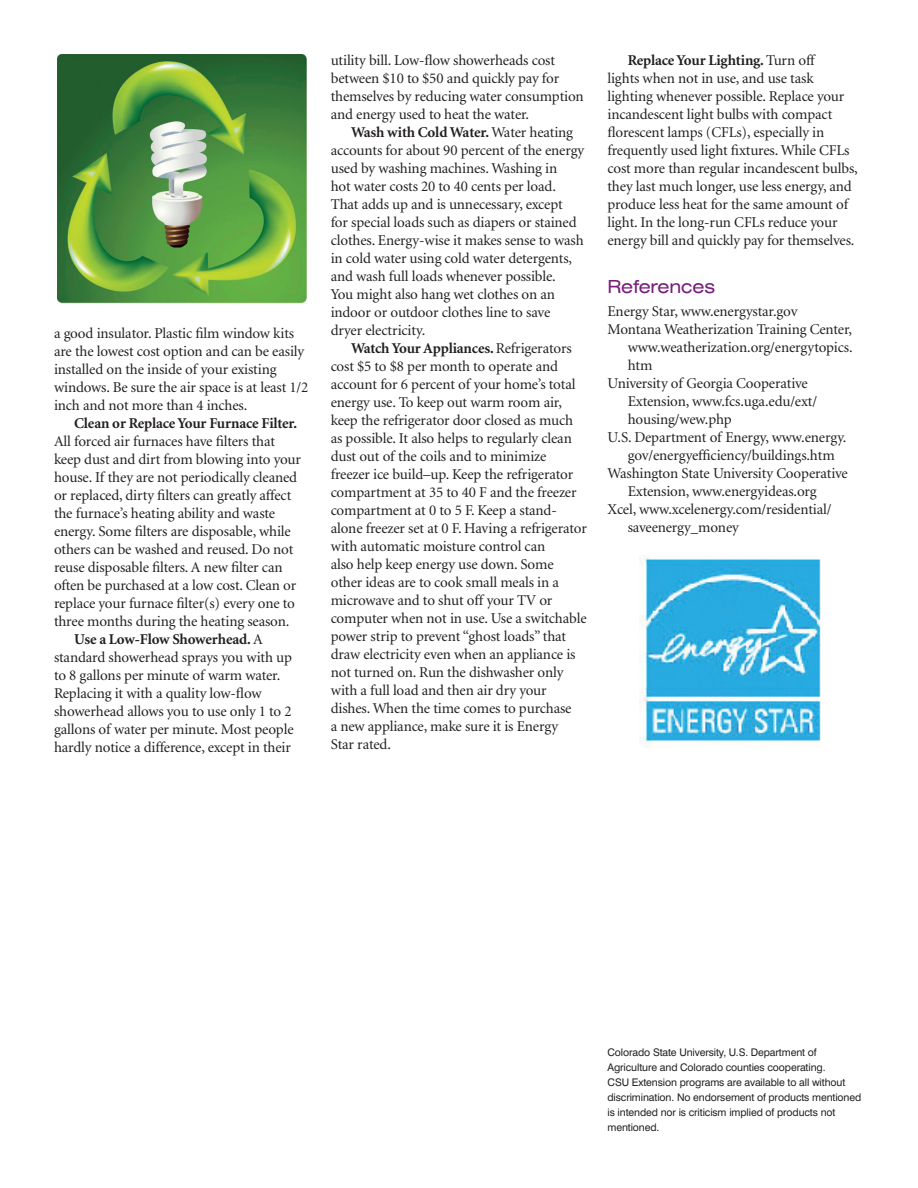
<style>
.page{position:relative;width:918px;height:1188px;background:#fff}
.page>*{position:absolute;margin:0;border:0;box-sizing:border-box;transform-origin:0 0}
.subhead_1{font:expanded 18px "Swiss 721 BT";letter-spacing:-.01em;color:#781d7d}
.body{font:15px/18px "Minion";letter-spacing:-.01em;color:#231f20}
.references{font:15px/18px "Minion";letter-spacing:-.01em;color:#231f20}
.furtherance_clause{font:10.5px/15px "Swiss 721 BT";letter-spacing:-.01em;color:#231f20}
.s1{font-weight:700}
</style>
<div class="page">
<img style="left:58px;top:54px;width:249px;height:250px">
<img style="left:640px;top:555px;width:181px;height:193px">
<p class="body" style="left:54px;top:325px;width:256px">a good insulator. Plastic film window kits are the lowest cost option and can be easily installed on the inside of your existing windows. Be sure the air space is at least 1/2 inch and not more than 4 inches.</p>
<p class="body" style="left:54px;top:415px;width:249px;text-indent:20px"><span class="s1">Clean or Replace Your Furnace Filter.<br></span>All forced air furnaces have filters that keep dust and dirt from blowing into your house. If they are not periodically cleaned or replaced, dirty filters can greatly affect the furnace’s heating ability and waste energy. Some filters are disposable, while others can be washed and reused. Do not reuse disposable filters. A new filter can often be purchased at a low cost. Clean or replace your furnace filter(s) every one to three months during the heating season.</p>
<p class="body" style="left:54px;top:631px;width:241px;text-indent:20px"><span class="s1">Use a Low-Flow Showerhead.</span> A standard showerhead sprays you with up to 8 gallons per minute of warm water.<br>Replacing it with a quality low-flow showerhead allows you to use only 1 to 2 gallons of water per minute. Most people hardly notice a difference, except in their</p>
<p class="body" style="left:331px;top:52px;width:255px">utility bill. Low-flow showerheads cost between $10 to $50 and quickly pay for themselves by reducing water consumption and energy used to heat the water.</p>
<p class="body" style="left:331px;top:124px;width:255px;text-indent:20px"><span class="s1">Wash with Cold Water.</span> Water heating accounts for about 90 percent of the energy used by washing machines. Washing in<br>hot water costs 20 to 40 cents per load.<br>That adds up and is unnecessary, except<br>for special loads such as diapers or stained clothes. Energy-wise it makes sense to wash in cold water using cold water detergents, and wash full loads whenever possible.<br>You might also hang wet clothes on an indoor or outdoor clothes line to save dryer electricity.</p>
<p class="body" style="left:331px;top:340px;width:258px;text-indent:20px"><span class="s1">Watch Your Appliances.</span> Refrigerators cost $5 to $8 per month to operate and account for 6 percent of your home’s total energy use. To keep out warm room air, keep the refrigerator door closed as much as possible. It also helps to regularly clean dust out of the coils and to minimize freezer ice build–up. Keep the refrigerator compartment at 35 to 40 F and the freezer compartment at 0 to 5 F. Keep a stand&shy;alone freezer set at 0 F. Having a refrigerator with automatic moisture control can<br>also help keep energy use down. Some other ideas are to cook small meals in a microwave and to shut off your TV or computer when not in use. Use a switchable power strip to prevent “ghost loads” that draw electricity even when an appliance is not turned on. Run the dishwasher only with a full load and then air dry your dishes. When the time comes to purchase<br>a new appliance, make sure it is Energy<br>Star rated.</p>
<p class="body" style="left:608px;top:52px;width:252px;text-indent:20px"><span class="s1">Replace Your Lighting.</span> Turn off<br>lights when not in use, and use task lighting whenever possible. Replace your incandescent light bulbs with compact florescent lamps (CFLs), especially in frequently used light fixtures. While CFLs cost more than regular incandescent bulbs, they last much longer, use less energy, and produce less heat for the same amount of light. In the long-run CFLs reduce your energy bill and quickly pay for themselves.</p>
<p class="subhead_1" style="left:608px;top:276px;width:109px">References</p>
<p class="references" style="left:608px;top:303px;width:192px">Energy Star, www.energystar.gov</p>
<p class="references" style="left:628px;top:321px;width:226px;text-align:justify;text-indent:-20px">Montana Weatherization Training Center, www.weatherization.org/energytopics. htm</p>
<p class="references" style="left:628px;top:375px;width:191px;text-indent:-20px">University of Georgia Cooperative<br>Extension, www.fcs.uga.edu/ext/ housing/wew.php</p>
<p class="references" style="left:608px;top:429px;width:241px;text-align:center">U.S. Department of Energy, www.energy. gov/energyefficiency/buildings.htm</p>
<p class="references" style="left:628px;top:465px;width:222px;text-indent:-20px">Washington State University Cooperative<br>Extension, www.energyideas.org</p>
<p class="references" style="left:628px;top:501px;width:205px;text-indent:-20px">Xcel, www.xcelenergy.com/residential/ saveenergy_money</p>
<p class="furtherance_clause" style="left:608px;top:1044px;width:255px">Colorado State University, U.S. Department of Agriculture and Colorado counties cooperating.<br>CSU Extension programs are available to all without discrimination. No endorsement of products mentioned is intended nor is criticism implied of products not mentioned.</p>
</div>
